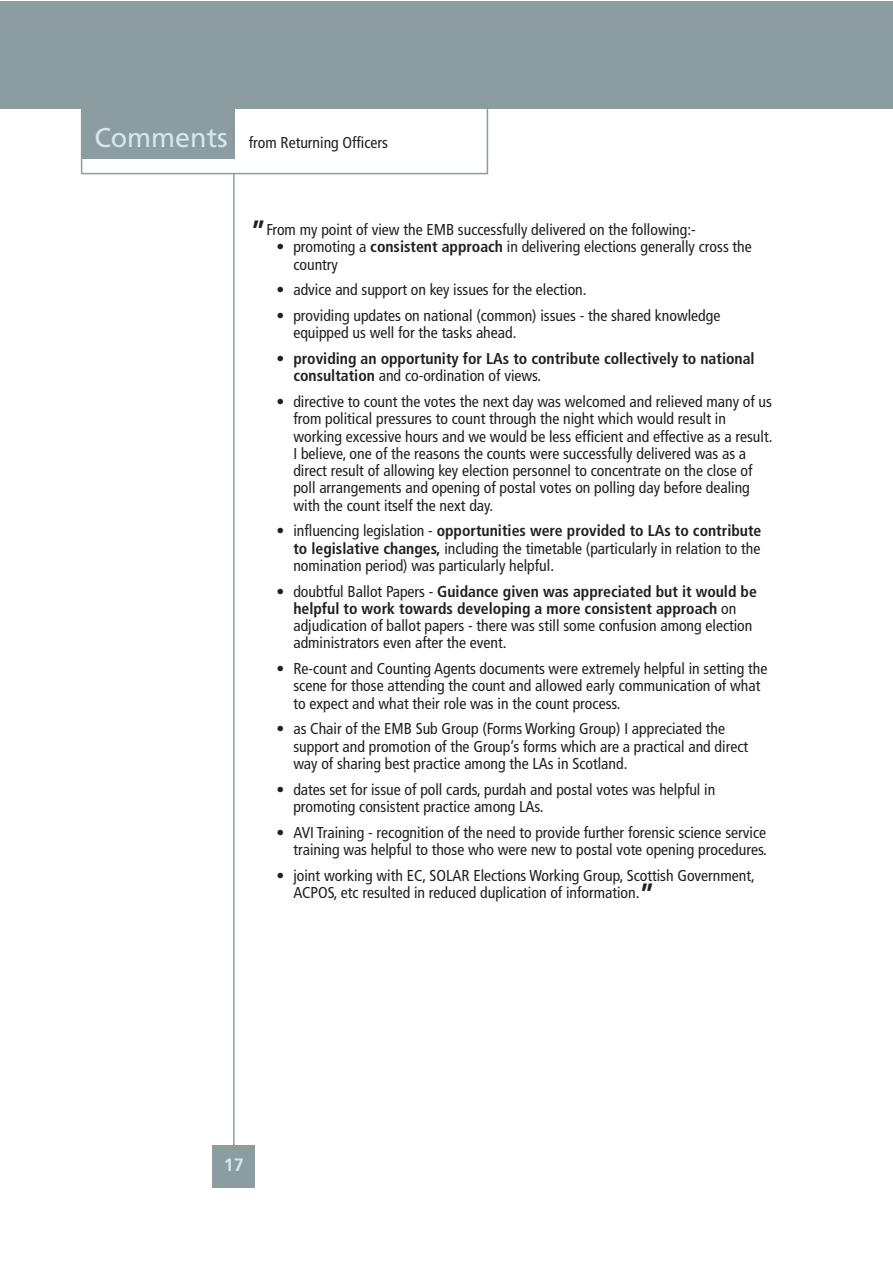
<style>
.page{position:relative;width:893px;height:1263px;background:#fff}
.page>*{position:absolute;margin:0;border:0;box-sizing:border-box;transform-origin:0 0}
.t1{font:700 18px "Frutiger LT";color:#d7e6eb}
.t2{font:condensed 15.75px/17.2px "Frutiger LT";color:#231f20}
.t3{font:700 condensed 15.75px/17.2px "Frutiger LT";color:#231f20}
.s1{font-stretch:normal;font-size:27px;color:#d7e6eb}
.s2{font-weight:700;font-size:30px}
.s3{font-weight:700}
.s4{font-weight:400}
</style>
<div class="page">
<hr style="left:233px;top:173px;width:2px;height:988px;background:#8c9d9f">
<div style="left:213px;top:1145px;width:42px;height:42px;background:#8c9d9f"></div>
<div style="left:0;top:1px;width:892px;height:107px;background:#8c9d9f"></div>
<div style="left:82px;top:98px;width:152px;height:61px;background:#8c9d9f"></div>
<div style="left:81px;top:105px;width:407px;height:69px;border:2px solid #8c9d9f"></div>
<p class="t2" style="left:94px;top:134px;width:295px"><span class="s1">Comments</span> from Returning Officers</p>
<p class="t2" style="left:251px;top:221px;width:446px"><span class="s2">”</span>From my point of view the EMB successfully delivered on the following:-</p>
<p class="t2" style="left:293px;top:238px;width:460px;text-indent:-17px">• promoting a <span class="s3">consistent approach</span> in delivering elections generally cross the country</p>
<p class="t2" style="left:276px;top:281px;width:312px">• advice and support on key issues for the election.</p>
<p class="t2" style="left:293px;top:307px;width:428px;text-indent:-17px">• providing updates on national (common) issues - the shared knowledge equipped us well for the tasks ahead.</p>
<p class="t3" style="left:293px;top:350px;width:463px;text-indent:-17px"><span class="s4">•</span> providing an opportunity for LAs to contribute collectively to national consultation <span class="s4">and co-ordination of views.</span></p>
<p class="t2" style="left:293px;top:393px;width:481px;text-indent:-17px">• directive to count the votes the next day was welcomed and relieved many of us from political pressures to count through the night which would result in working excessive hours and we would be less efficient and effective as a result.<br>I believe, one of the reasons the counts were successfully delivered was as a direct result of allowing key election personnel to concentrate on the close of poll arrangements and opening of postal votes on polling day before dealing with the count itself the next day.</p>
<p class="t2" style="left:293px;top:522px;width:470px;text-align:justify;text-indent:-17px">• influencing legislation - <span class="s3">opportunities were provided to LAs to contribute to legislative changes,</span> including the timetable (particularly in relation to the nomination period) was particularly helpful.</p>
<p class="t2" style="left:293px;top:583px;width:465px;text-indent:-17px">• doubtful Ballot Papers - <span class="s3">Guidance given was appreciated but it would be helpful to work towards developing a more consistent approach</span> on adjudication of ballot papers - there was still some confusion among election administrators even after the event.</p>
<p class="t2" style="left:293px;top:660px;width:475px;text-indent:-17px">• Re-count and Counting Agents documents were extremely helpful in setting the scene for those attending the count and allowed early communication of what to expect and what their role was in the count process.</p>
<p class="t2" style="left:293px;top:720px;width:456px;text-indent:-17px">• as Chair of the EMB Sub Group (Forms Working Group) I appreciated the support and promotion of the Group’s forms which are a practical and direct way of sharing best practice among the LAs in Scotland.</p>
<p class="t2" style="left:293px;top:781px;width:423px;text-indent:-17px">• dates set for issue of poll cards, purdah and postal votes was helpful in promoting consistent practice among LAs.</p>
<p class="t2" style="left:276px;top:824px;width:492px;text-align:right">• AVI Training - recognition of the need to provide further forensic science service training was helpful to those who were new to postal vote opening procedures.</p>
<p class="t2" style="left:293px;top:867px;width:463px;text-indent:-17px">• joint working with EC, SOLAR Elections Working Group, Scottish Government,<br>ACPOS, etc resulted in reduced duplication of information.<span class="s2">”</span></p>
<p class="t1" style="left:224px;top:1154px;width:21px">17</p>
</div>
